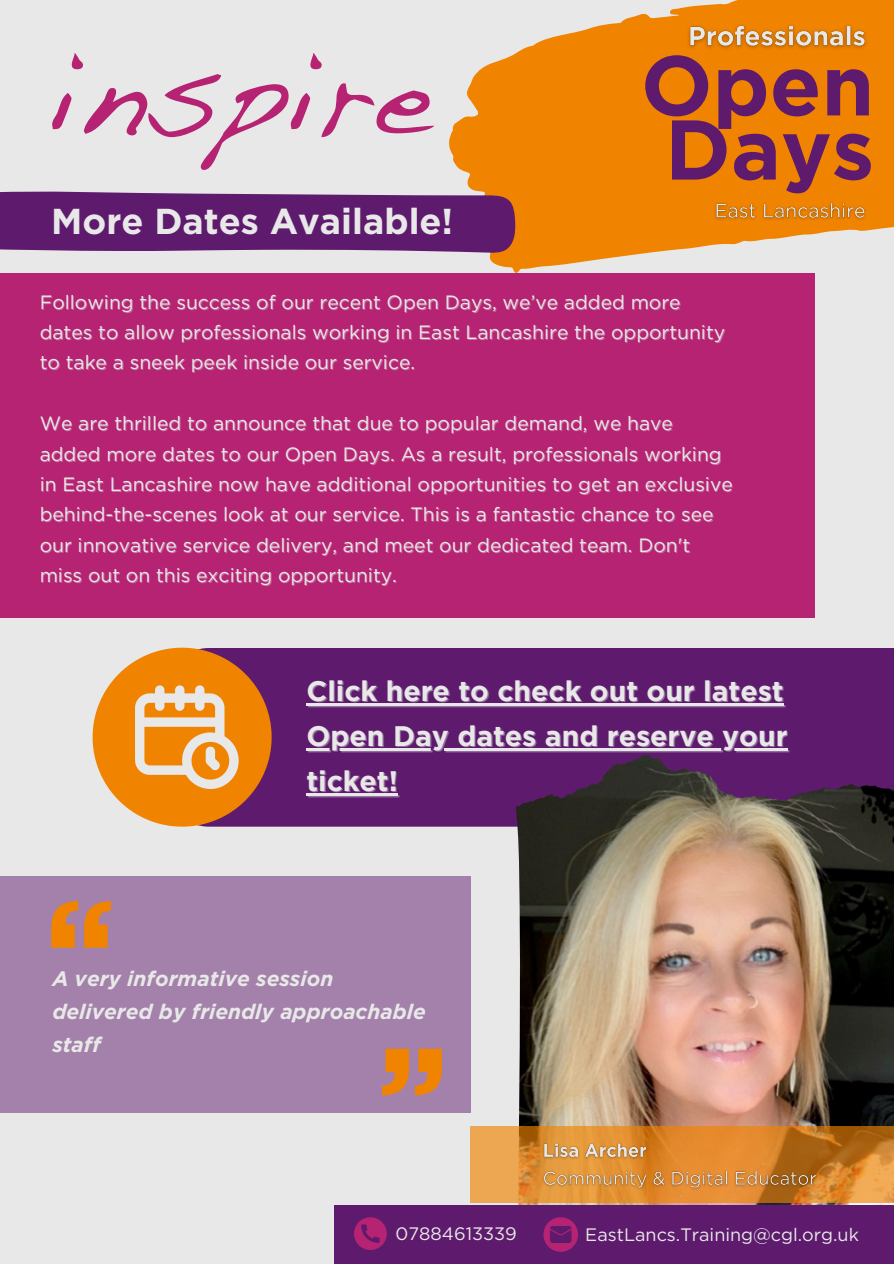
<style>
.page{position:relative;width:894px;height:1264px;background:#fff}
.page>*{position:absolute;margin:0;border:0;box-sizing:border-box;transform-origin:0 0}
.t1{font:700 84.45px "Gotham";color:#5e1b6d}
.t2{font:700 36px "Gotham";color:#e8e8e8}
.t3{font:700 28.2px/45px "Gotham";color:#e8e8e8}
.t4{font:italic 700 21px/32.7px "Gotham";color:#e8e8e8}
.t5{font:19.2px/30.3px "Gotham";color:#e8e8e8}
.t6{font:18px "Gotham";color:#e8e8e8}
</style>
<div class="page">
<img style="left:0;top:0;width:893px;height:1263px">
<hr style="left:306px;top:703px;width:477px;height:2px;background:#e8e8e8">
<hr style="left:306px;top:748px;width:481px;height:2px;background:#e8e8e8">
<hr style="left:306px;top:793px;width:92px;height:2px;background:#e8e8e8">
<svg style="left:470px;top:1126px;width:423px;height:77px"></svg>
<img style="left:539px;top:1138px;width:281px;height:55px">
<div style="left:0;top:876px;width:470px;height:236px;background:#a381aa"></div>
<svg style="left:51px;top:901px;width:60px;height:46px"></svg>
<svg style="left:382px;top:1048px;width:60px;height:47px"></svg>
<p class="t2" style="left:51px;top:199px;width:403px">More Dates Available!</p>
<p class="t1" style="left:640px;top:34px;width:235px">Open</p>
<p class="t1" style="left:664px;top:98px;width:211px">Days</p>
<p class="t5" style="left:40px;top:286px;width:686px">Following the success of our recent Open Days, we’ve added more dates to allow professionals working in East Lancashire the opportunity to take a sneek peek inside our service.</p>
<p class="t5" style="left:40px;top:408px;width:694px">We are thrilled to announce that due to popular demand, we have added more dates to our Open Days. As a result, professionals working in East Lancashire now have additional opportunities to get an exclusive behind-the-scenes look at our service. This is a fantastic chance to see our innovative service delivery, and meet our dedicated team. Don't miss out on this exciting opportunity.</p>
<p class="t3" style="left:306px;top:668px;width:482px">Click here to check out our latest<br>Open Day dates and reserve your ticket!</p>
<p class="t4" style="left:52px;top:962px;width:375px">A very informative session delivered by friendly approachable staff</p>
<p class="t6" style="left:395px;top:1222px;width:123px">07884613339</p>
<p class="t6" style="left:585px;top:1223px;width:275px">EastLancs.Training@cgl.org.uk</p>
</div>
